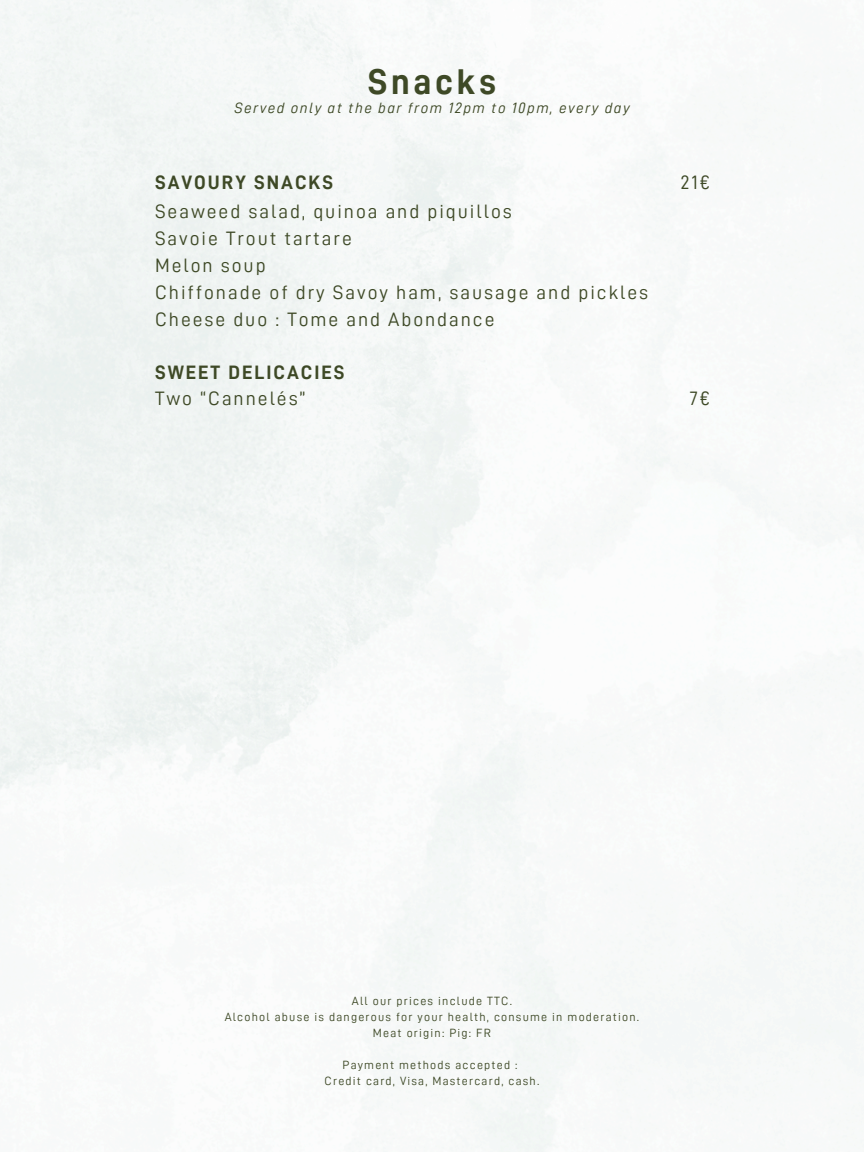
<style>
.page{position:relative;width:864px;height:1152px;background:#fff}
.page>*{position:absolute;margin:0;border:0;box-sizing:border-box;transform-origin:0 0}
.t1{font:36px "D DIN Bold";letter-spacing:.1em;color:#3e4926}
.t2{font:19.5px/27px "D DIN";letter-spacing:.1em;color:#3e4926}
.t3{font:19.5px "D DIN Bold";letter-spacing:.1em;color:#3e4926}
.t4{font:15px "D DIN Italic";letter-spacing:.1em;color:#3e4926}
.t5{font:12px "D DIN";letter-spacing:.1em;color:#3e4926}
</style>
<div class="page">
<h3 class="t1" style="left:368px;top:64px;width:130px">Snacks</h3>
<h2 class="t4" style="left:234px;top:101px;width:397px">Served only at the bar from 12pm to 10pm, every day</h2>
<h2 class="t3" style="left:155px;top:173px;width:180px">SAVOURY SNACKS</h2>
<h4 class="t2" style="left:680px;top:170px;width:32px">21€</h4>
<p class="t2" style="left:155px;top:198px;width:495px">Seaweed salad, quinoa and piquillos<br>Savoie Trout tartare<br>Melon soup<br>Chiffonade of dry Savoy ham, sausage and pickles</p>
<h1 class="t2" style="left:155px;top:306px;width:341px">Cheese duo : Tome and Abondance</h1>
<p class="t3" style="left:155px;top:362px;width:191px">SWEET DELICACIES</p>
<h3 class="t2" style="left:155px;top:385px;width:152px">Two “Cannelés”</h3>
<h3 class="t2" style="left:690px;top:385px;width:22px">7€</h3>
<h3 class="t5" style="left:352px;top:995px;width:162px">All our prices include TTC.</h3>
<p class="t5" style="left:225px;top:1011px;width:416px">Alcohol abuse is dangerous for your health, consume in moderation.</p>
<p class="t5" style="left:373px;top:1027px;width:120px">Meat origin: Pig: FR</p>
<p class="t5" style="left:343px;top:1059px;width:177px">Payment methods accepted :</p>
<p class="t5" style="left:325px;top:1075px;width:216px">Credit card, Visa, Mastercard, cash.</p>
</div>
